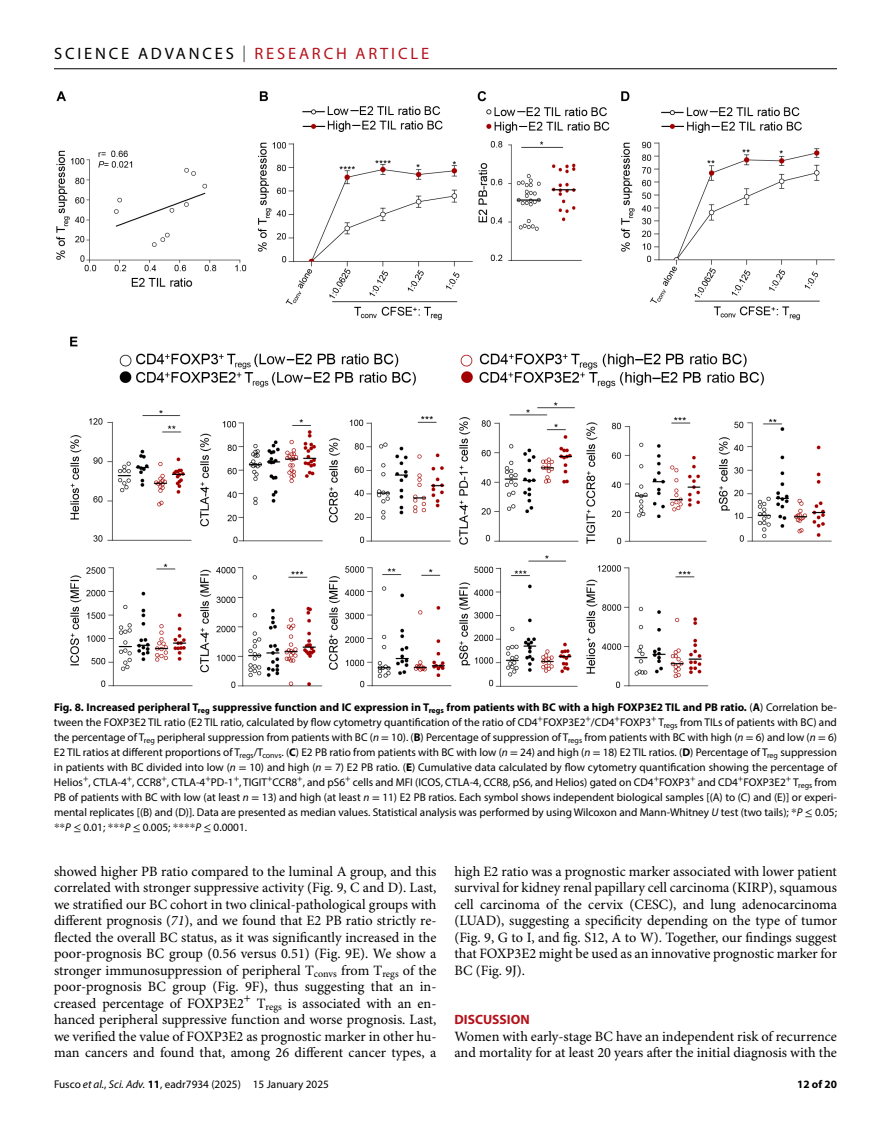
<style>
.page{position:relative;width:891px;height:1134px;background:#fff}
.page>*{position:absolute;margin:0;border:0;box-sizing:border-box;transform-origin:0 0}
.t1{font:16.5px "Myriad Pro";letter-spacing:.17em;color:#000}
.t2{font:14.25px/16.5px "Minion Pro";color:#000;text-align:justify}
.t3{font:700 13.5px "Myriad Pro";color:#b5121b}
.t4{font:11.25px/15px "Myriad Pro";color:#000;text-align:justify}
.t5{font:700 11.25px "Myriad Pro";color:#000}
.s1{font-weight:300}
.s2{color:#b5121b}
.s3{font-weight:700}
.s4{font-style:italic}
.s5{font-family:"STIX"}
</style>
<div class="page">
<hr style="left:54px;top:68px;width:783px;height:1px;background:#000">
<img style="left:56px;top:91px;width:779px;height:597px">
<h1 class="t1" style="left:54px;top:44px;width:376px">Science Adva nces <span class="s1">|</span> <span class="s2">Resear ch Ar ticle</span></h1>
<p class="t4" style="left:54px;top:699px;width:785px"><span class="s3">Fig. 8. Increased peripheral T</span><sub>reg</sub> <span class="s3">suppressive function and IC expression in T</span><sub>regs</sub> <span class="s3">from patients with BC with a high FOXP3E2 TIL and PB ratio.</span> (<span class="s3">A</span>) Correlation be&shy;tween the FOXP3E2 TIL ratio (E2 TIL ratio, calculated by flow cytometry quantification of the ratio of CD4<sup>+</sup>FOXP3E2<sup>+</sup>/CD4<sup>+</sup>FOXP3<sup>+</sup> T<sub>regs</sub> from TILs of patients with BC) and the percentage of T<sub>reg</sub> peripheral suppression from patients with BC (<span class="s4">n</span> <span class="s5">=</span> 10). (<span class="s3">B</span>) Percentage of suppression of T<sub>regs</sub> from patients with BC with high (<span class="s4">n</span> <span class="s5">=</span> 6) and low (<span class="s4">n</span> <span class="s5">=</span> 6)<br>E2 TIL ratios at different proportions of T<sub>regs</sub>/T<sub>convs</sub>. (<span class="s3">C</span>) E2 PB ratio from patients with BC with low (<span class="s4">n</span> <span class="s5">=</span> 24) and high (<span class="s4">n</span> <span class="s5">=</span> 18) E2 TIL ratios. (<span class="s3">D</span>) Percentage of T<sub>reg</sub> suppression in patients with BC divided into low (<span class="s4">n</span> <span class="s5">=</span> 10) and high (<span class="s4">n</span> <span class="s5">=</span> 7) E2 PB ratio. (<span class="s3">E</span>) Cumulative data calculated by flow cytometry quantification showing the percentage of H elios<sup>+</sup>, CTLA-4<sup>+</sup>, CCR8<sup>+</sup>, CTLA-4<sup>+</sup>PD-1<sup>+</sup>, TIGIT<sup>+</sup>CCR8<sup>+</sup>, and pS6<sup>+</sup> cells and MFI (ICOS, CTLA-4, CCR8, pS6, and Helios) gated on CD4<sup>+</sup>FOXP3<sup>+</sup> and CD4<sup>+</sup>FOXP3E2<sup>+</sup> T<sub>regs</sub> from PB of patients with BC with low (at least <span class="s4">n</span> <span class="s5">=</span> 13) and high (at least <span class="s4">n</span> <span class="s5">=</span> 11) E2 PB ratios. Each symbol shows independent biological samples [(A) to (C) and (E)] or experi&shy;mental replicates [(B) and (D)]. Data are presented as median values. Statistical analysis was performed by using Wilcoxon and Mann-Whitney <span class="s4">U</span> test (two tails); <span class="s5">*</span><span class="s4">P</span> <span class="s5">≤</span> 0.05; <span class="s5">**</span><span class="s4">P</span> <span class="s5">≤</span> 0.01; <span class="s5">***</span><span class="s4">P</span> <span class="s5">≤</span> 0.005; <span class="s5">****</span><span class="s4">P</span> <span class="s5">≤</span> 0.0001.</p>
<p class="t2" style="left:54px;top:863px;width:384px">showed higher PB ratio compared to the luminal A group, and this correlated with stronger suppressive activity (Fig. 9, C and D). Last, we stratified our BC cohort in two clinical-pathological groups with different prognosis (<span class="s4">71</span>), and we found that E2 PB ratio strictly re&shy;flected the overall BC status, as it was significantly increased in the poor-prognosis BC group (0.56 versus 0.51) (Fig. 9E). We show a stronger immunosuppression of peripheral T<sub>convs</sub> from T<sub>regs</sub> of the poor-prognosis BC group (Fig. 9F), thus suggesting that an in&shy;creased percentage of FOXP3E2<sup>+</sup> T<sub>regs</sub> is associated with an en&shy;hanced peripheral suppressive function and worse prognosis. Last, we verified the value of FOXP3E2 as prognostic marker in other hu&shy;man cancers and found that, among 26 different cancer types, a</p>
<p class="t2" style="left:454px;top:863px;width:384px">high E2 ratio was a prognostic marker associated with lower patient survival for kidney renal papillary cell carcinoma (KIRP), squamous cell carcinoma of the cervix (CESC), and lung adenocarcinoma (LUAD), suggesting a specificity depending on the type of tumor (Fig. 9, G to I, and fig. S12, A to W). Together, our findings suggest that FOXP3E2 might be used as an innovative prognostic marker for BC (Fig. 9J).</p>
<p class="t3" style="left:454px;top:1011px;width:77px">DISCUSSION</p>
<p class="t2" style="left:454px;top:1028px;width:384px">Women with early-stage BC have an independent risk of recurrence and mortality for at least 20 years after the initial diagnosis with the</p>
<p class="t4" style="left:54px;top:1076px;width:276px">Fusco <span class="s4">et al.</span>, <span class="s4">Sci. Adv.</span> <span class="s3">11</span>, eadr7934 (2025) 15 January 2025</p>
<p class="t5" style="left:797px;top:1076px;width:41px">12 of 20</p>
</div>
